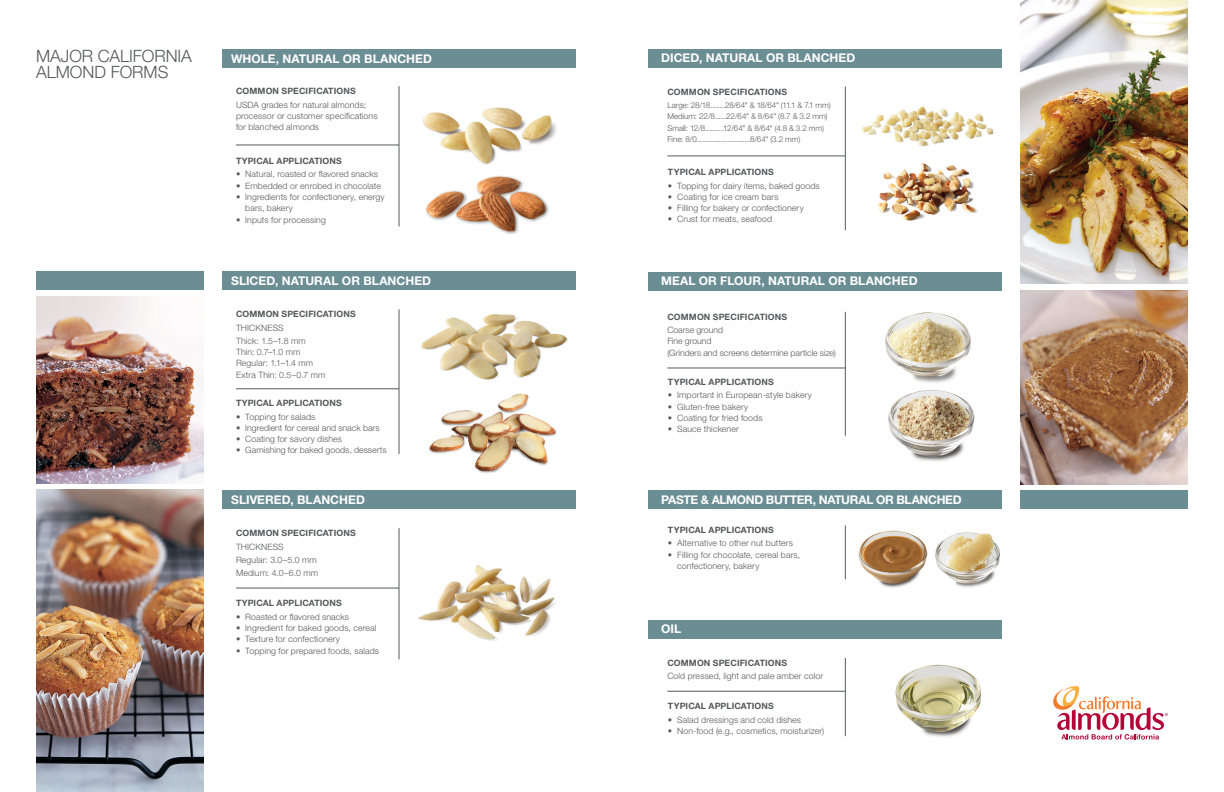
<style>
.page{position:relative;width:1224px;height:792px;background:#fff}
.page>*{position:absolute;margin:0;border:0;box-sizing:border-box;transform-origin:0 0}
.t1{font:300 17px/16px "Helvetica Neue LT Std";color:#57585a}
.t2{font:700 12px "Helvetica Neue LT Std";letter-spacing:.005em;color:#fff}
.t3{font:700 12px "Helvetica Neue LT Std";letter-spacing:-.025em;color:#fff}
.t4{font:300 8.8px/11.3px "Helvetica Neue LT Std";letter-spacing:.01em;color:#57585a}
.t5{font:700 8.8px "Helvetica Neue LT Std";letter-spacing:.015em;color:#57585a}
.t6{font:300 8px/11.2px "Helvetica Neue LT Std";color:#57585a}
</style>
<div class="page">
<img style="left:423px;top:107px;width:133px;height:58px">
<img style="left:421px;top:314px;width:147px;height:159px">
<img style="left:421px;top:390px;width:147px;height:1px">
<img style="left:418px;top:565px;width:137px;height:76px">
<img style="left:426px;top:175px;width:123px;height:59px">
<div style="left:222px;top:50px;width:354px;height:18px;background:#6b8d94"></div>
<div style="left:222px;top:490px;width:354px;height:19px;background:#6b8d94"></div>
<div style="left:222px;top:271px;width:354px;height:18px;background:#6b8d94"></div>
<img style="left:36px;top:490px;width:168px;height:302px">
<div style="left:36px;top:271px;width:168px;height:18px;background:#6b8d94"></div>
<img style="left:36px;top:296px;width:168px;height:187px">
<hr style="left:399px;top:86px;width:1px;height:140px;background:#57585a">
<hr style="left:399px;top:309px;width:1px;height:145px;background:#57585a">
<hr style="left:399px;top:528px;width:1px;height:131px;background:#57585a">
<hr style="left:236px;top:145px;width:163px;height:1px;background:#57585a">
<hr style="left:236px;top:389px;width:163px;height:1px;background:#57585a">
<hr style="left:236px;top:588px;width:163px;height:1px;background:#57585a">
<img style="left:885px;top:312px;width:86px;height:55px">
<img style="left:888px;top:397px;width:87px;height:64px">
<img style="left:901px;top:367px;width:59px;height:30px">
<img style="left:895px;top:664px;width:86px;height:73px">
<img style="left:844px;top:525px;width:156px;height:63px">
<img style="left:911px;top:525px;width:45px;height:63px">
<img style="left:862px;top:106px;width:132px;height:34px">
<img style="left:878px;top:140px;width:100px;height:81px">
<div style="left:648px;top:490px;width:354px;height:19px;background:#6b8d94"></div>
<div style="left:648px;top:272px;width:354px;height:19px;background:#6b8d94"></div>
<div style="left:648px;top:620px;width:354px;height:19px;background:#6b8d94"></div>
<div style="left:648px;top:50px;width:354px;height:18px;background:#6b8d94"></div>
<img style="left:1020px;top:0;width:168px;height:284px">
<div style="left:1020px;top:490px;width:168px;height:19px;background:#6b8d94"></div>
<img style="left:1020px;top:291px;width:168px;height:193px">
<hr style="left:845px;top:87px;width:1px;height:143px;background:#57585a">
<hr style="left:845px;top:312px;width:1px;height:124px;background:#57585a">
<hr style="left:845px;top:658px;width:1px;height:78px;background:#57585a">
<hr style="left:845px;top:525px;width:1px;height:54px;background:#57585a">
<hr style="left:667px;top:156px;width:178px;height:1px;background:#57585a">
<hr style="left:667px;top:368px;width:178px;height:1px;background:#57585a">
<hr style="left:667px;top:691px;width:178px;height:1px;background:#57585a">
<svg style="left:1053px;top:686px;width:115px;height:54px"></svg>
<h1 class="t1" style="left:36px;top:47px;width:158px">MAJOR CALIFORNIA<br>ALMOND FORMS</h1>
<h2 class="t2" style="left:231px;top:51px;width:202px">WHOLE, NATURAL OR BLANCHED</h2>
<p class="t5" style="left:236px;top:86px;width:121px">COMMON SPECIFICATIONS</p>
<p class="t4" style="left:236px;top:99px;width:143px">USDA grades for natural almonds; processor or customer specifications for blanched almonds</p>
<p class="t5" style="left:236px;top:155px;width:107px">TYPICAL APPLICATIONS</p>
<p class="t4" style="left:236px;top:169px;width:144px">• Natural, roasted or flavored snacks</p>
<p class="t4" style="left:236px;top:180px;width:146px">• Embedded or enrobed in chocolate</p>
<p class="t4" style="left:245px;top:191px;width:141px;text-indent:-9px">• Ingredients for confectionery, energy bars, bakery</p>
<p class="t4" style="left:236px;top:214px;width:91px">• Inputs for processing</p>
<h2 class="t2" style="left:231px;top:273px;width:202px">SLICED, NATURAL OR BLANCHED</h2>
<p class="t5" style="left:236px;top:309px;width:121px">COMMON SPECIFICATIONS</p>
<p class="t4" style="left:236px;top:321px;width:71px;line-height:13px">THICKNESS<br>Thick: 1.5–1.8 mm</p>
<p class="t4" style="left:236px;top:346px;width:91px">Thin: 0.7–1.0 mm<br>Regular: 1.1–1.4 mm<br>Extra Thin: 0.5–0.7 mm</p>
<p class="t5" style="left:236px;top:398px;width:107px">TYPICAL APPLICATIONS</p>
<p class="t4" style="left:236px;top:411px;width:81px">• Topping for salads</p>
<p class="t4" style="left:236px;top:422px;width:145px">• Ingredient for cereal and snack bars</p>
<p class="t4" style="left:236px;top:433px;width:108px">• Coating for savory dishes</p>
<p class="t4" style="left:236px;top:444px;width:152px">• Garnishing for baked goods, desserts</p>
<h2 class="t2" style="left:231px;top:492px;width:135px">SLIVERED, BLANCHED</h2>
<p class="t5" style="left:236px;top:528px;width:121px">COMMON SPECIFICATIONS</p>
<p class="t4" style="left:236px;top:540px;width:84px;line-height:13px">THICKNESS<br>Regular: 3.0–5.0 mm<br>Medium: 4.0–6.0 mm</p>
<p class="t5" style="left:236px;top:598px;width:107px">TYPICAL APPLICATIONS</p>
<p class="t4" style="left:236px;top:611px;width:115px">• Roasted or flavored snacks</p>
<p class="t4" style="left:236px;top:622px;width:142px">• Ingredient for baked goods, cereal</p>
<p class="t4" style="left:236px;top:633px;width:106px">• Texture for confectionery</p>
<p class="t4" style="left:236px;top:645px;width:145px">• Topping for prepared foods, salads</p>
<h2 class="t2" style="left:661px;top:51px;width:196px">DICED, NATURAL OR BLANCHED</h2>
<p class="t5" style="left:667px;top:86px;width:121px">COMMON SPECIFICATIONS</p>
<p class="t6" style="left:667px;top:99px;width:165px">Large: 28/18........28/64" &amp; 18/64" (11.1 &amp; 7.1 mm)<br>Medium: 22/8......22/64" &amp; 8/64" (8.7 &amp; 3.2 mm)<br>Small: 12/8..........12/64" &amp; 8/64" (4.8 &amp; 3.2 mm)<br>Fine: 8/0.............................8/64" (3.2 mm)</p>
<p class="t5" style="left:668px;top:167px;width:107px">TYPICAL APPLICATIONS</p>
<p class="t4" style="left:668px;top:180px;width:153px">• Topping for dairy items, baked goods</p>
<p class="t4" style="left:668px;top:191px;width:112px">• Coating for ice cream bars</p>
<p class="t4" style="left:668px;top:202px;width:137px">• Filling for bakery or confectionery</p>
<p class="t4" style="left:668px;top:213px;width:106px">• Crust for meats, seafood</p>
<h2 class="t2" style="left:661px;top:273px;width:258px">MEAL OR FLOUR, NATURAL OR BLANCHED</h2>
<p class="t5" style="left:667px;top:311px;width:121px">COMMON SPECIFICATIONS</p>
<p class="t4" style="left:667px;top:324px;width:170px">Coarse ground<br>Fine ground<br>(Grinders and screens determine particle size)</p>
<p class="t5" style="left:668px;top:376px;width:107px">TYPICAL APPLICATIONS</p>
<p class="t4" style="left:668px;top:389px;width:145px">• Important in European-style bakery</p>
<p class="t4" style="left:668px;top:401px;width:82px">• Gluten-free bakery</p>
<p class="t4" style="left:668px;top:412px;width:96px">• Coating for fried foods</p>
<p class="t4" style="left:668px;top:423px;width:72px">• Sauce thickener</p>
<h2 class="t3" style="left:661px;top:492px;width:302px">PASTE &amp; ALMOND BUTTER, NATURAL OR BLANCHED</h2>
<p class="t5" style="left:668px;top:524px;width:107px">TYPICAL APPLICATIONS</p>
<p class="t4" style="left:668px;top:537px;width:126px">• Alternative to other nut butters</p>
<p class="t4" style="left:677px;top:549px;width:125px;text-indent:-9px">• Filling for chocolate, cereal bars, confectionery, bakery</p>
<h2 class="t2" style="left:661px;top:621px;width:22px">OIL</h2>
<p class="t5" style="left:667px;top:657px;width:121px">COMMON SPECIFICATIONS</p>
<p class="t4" style="left:667px;top:670px;width:157px">Cold pressed, light and pale amber color</p>
<p class="t5" style="left:668px;top:701px;width:107px">TYPICAL APPLICATIONS</p>
<p class="t4" style="left:668px;top:714px;width:135px">• Salad dressings and cold dishes</p>
<p class="t4" style="left:668px;top:725px;width:158px">• Non-food (e.g., cosmetics, moisturizer)</p>
</div>
